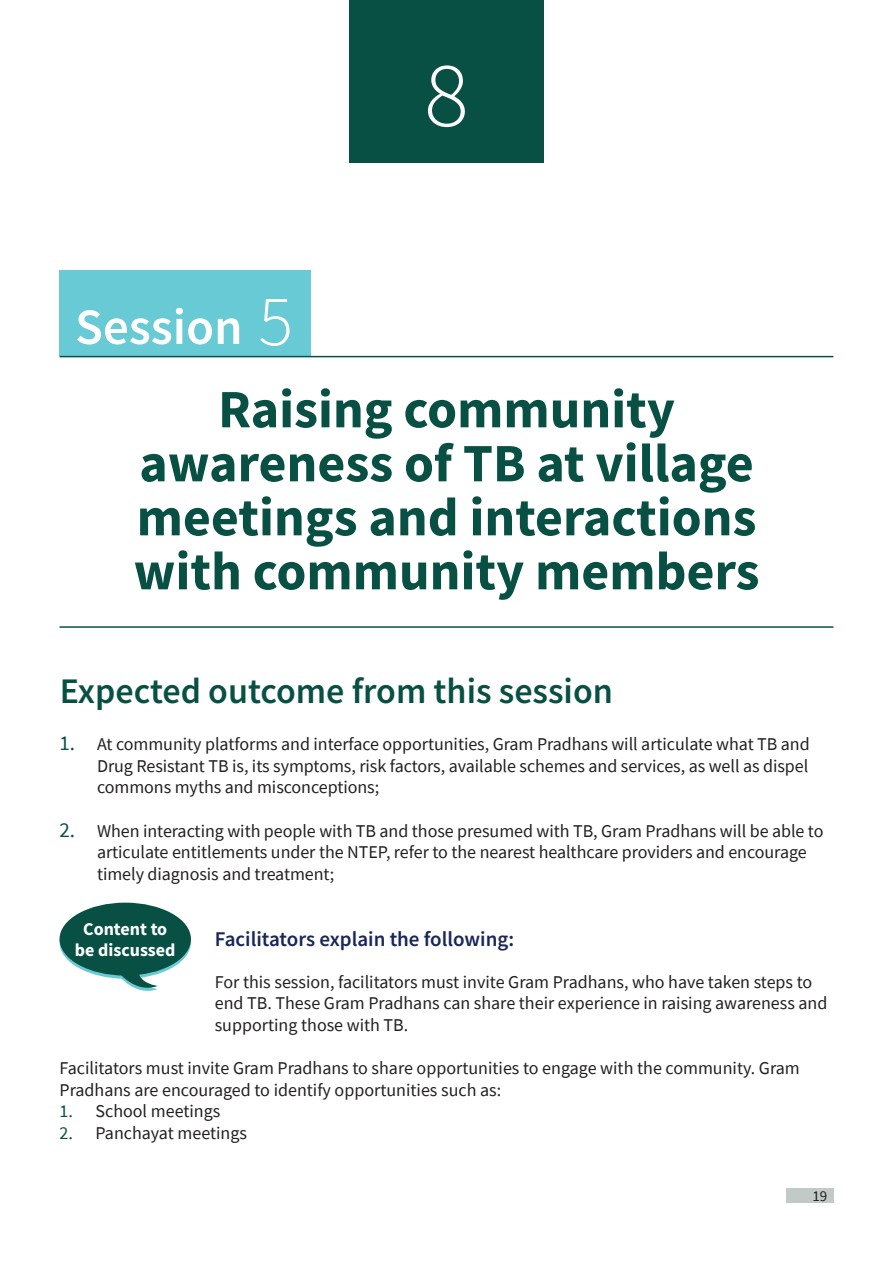
<style>
.page{position:relative;width:893px;height:1263px;background:#fff}
.page>*{position:absolute;margin:0;border:0;box-sizing:border-box;transform-origin:0 0}
.t1{font:300 93px "Source Sans Pro";color:#fff}
.t2{font:700 54px/54px "Source Sans Pro";color:#095044;text-align:center}
.t3{font:600 51px "Source Sans Pro";color:#fff}
.t4{font:600 36px "Source Sans Pro";color:#095044}
.t5{font:600 21px "Source Sans Pro";color:#182757}
.t6{font:18px/21.6px "Source Sans Pro";letter-spacing:-.005em;color:#231f20}
.t7{font:700 18px/21px "Source Sans Pro";color:#fff;text-align:center}
.t8{font:15px "Source Sans Pro";color:#231f20}
.s1{font-weight:300;font-size:72px}
.s2{font-size:21px;color:#095044}
.s3{color:#095044}
</style>
<div class="page">
<div style="left:786px;top:1188px;width:48px;height:15px;background:#c1cac6"></div>
<div style="left:60px;top:270px;width:251px;height:86px;background:#67cad5"></div>
<hr style="left:60px;top:626px;width:773px;height:2px;background:#095044">
<hr style="left:60px;top:356px;width:773px;height:1px;background:#095044">
<div style="left:349px;top:0;width:195px;height:162px;background:#095044"></div>
<svg style="left:60px;top:906px;width:131px;height:73px"></svg>
<div style="left:60px;top:903px;width:131px;height:72px;background:#095044;border-radius:50%"></div>
<svg style="left:118px;top:970px;width:40px;height:21px"></svg>
<h3 class="t3" style="left:75px;top:293px;width:219px">Session <span class="s1">5</span></h3>
<h1 class="t1" style="left:424px;top:38px;width:46px">8</h1>
<h2 class="t2" style="left:134px;top:382px;width:627px">Raising community awareness of TB at village meetings and interactions with community members</h2>
<h3 class="t4" style="left:60px;top:668px;width:555px">Expected outcome from this session</h3>
<p class="t6" style="left:97px;top:733px;width:714px;text-align:justify;text-indent:-37px"><span class="s2">1.</span> At community platforms and interface opportunities, Gram Pradhans will articulate what TB and Drug Resistant TB is, its symptoms, risk factors, available schemes and services, as well as dispel commons myths and misconceptions;</p>
<p class="t6" style="left:97px;top:820px;width:728px;text-indent:-37px"><span class="s2">2.</span> When interacting with people with TB and those presumed with TB, Gram Pradhans will be able to articulate entitlements under the NTEP, refer to the nearest healthcare providers and encourage timely diagnosis and treatment;</p>
<p class="t7" style="left:75px;top:918px;width:102px">Content to be discussed</p>
<p class="t5" style="left:215px;top:925px;width:301px">Facilitators explain the following:</p>
<p class="t6" style="left:215px;top:971px;width:614px">For this session, facilitators must invite Gram Pradhans, who have taken steps to end TB. These Gram Pradhans can share their experience in raising awareness and supporting those with TB.</p>
<p class="t6" style="left:60px;top:1057px;width:742px">Facilitators must invite Gram Pradhans to share opportunities to engage with the community. Gram<br>Pradhans are encouraged to identify opportunities such as:</p>
<p class="t6" style="left:60px;top:1100px;width:162px"><span class="s3">1.</span> School meetings</p>
<p class="t6" style="left:60px;top:1122px;width:189px"><span class="s3">2.</span> Panchayat meetings</p>
<p class="t8" style="left:812px;top:1187px;width:16px">19</p>
</div>
